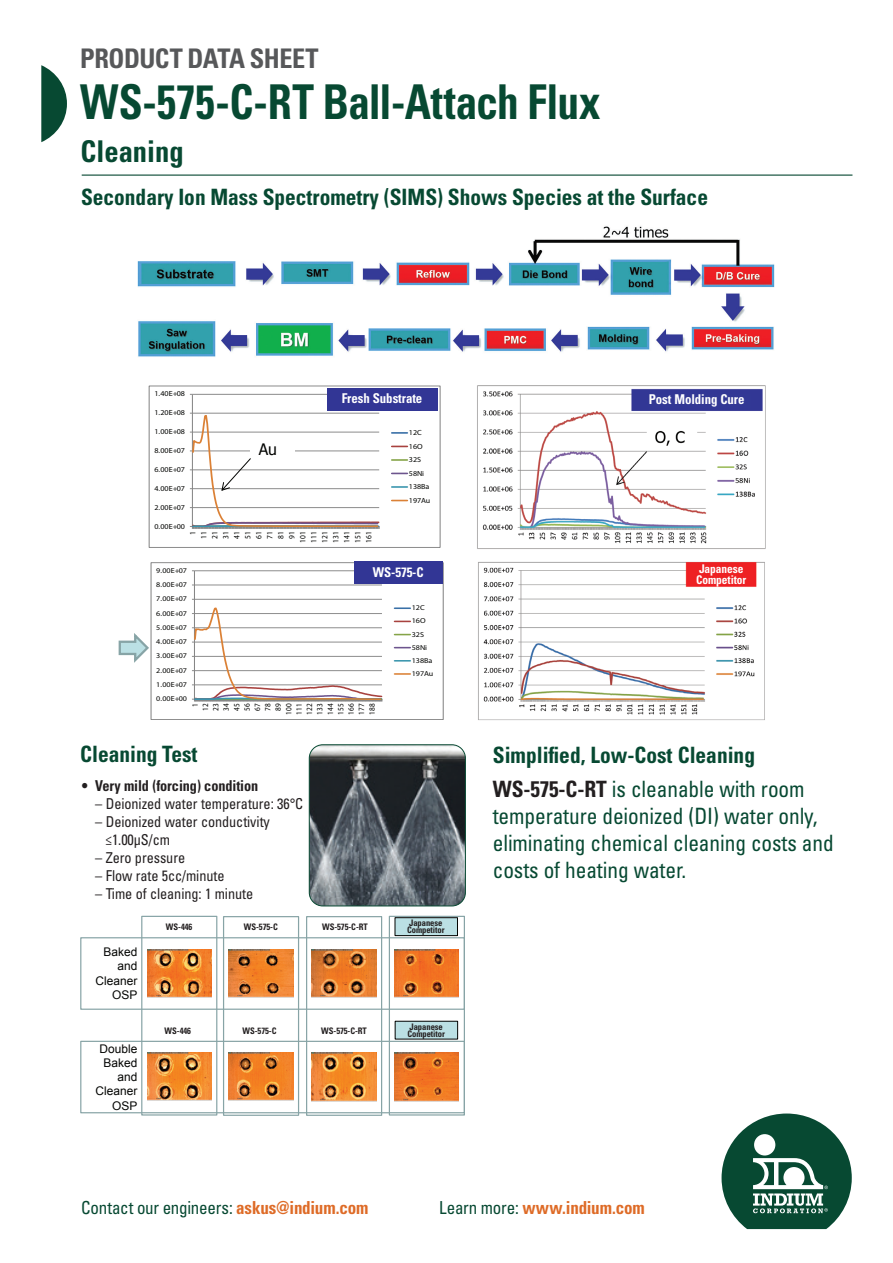
<style>
.page{position:relative;width:893px;height:1263px;background:#fff}
.page>*{position:absolute;margin:0;border:0;box-sizing:border-box;transform-origin:0 0}
.t1{font:700 condensed 48px "Univers LT Std";letter-spacing:-.005em;color:#074932;scale:.9 1}
.t2{font:700 condensed 30px "Univers LT Std";color:#074932;scale:.95 1}
.t3{font:700 condensed 27px "Univers LT Std";letter-spacing:-.02em;color:#57585a}
.t4{font:700 condensed 22.5px/33.8px "Univers LT Std";color:#074932;scale:.95 1}
.t5{font:condensed 22.5px/27px "Univers LT Std";letter-spacing:-.005em;color:#074932;scale:.95 1}
.t6{font:condensed 17.85px "Univers LT Std";letter-spacing:-.015em;color:#074932;scale:.95 1}
.t7{font:700 condensed 17.85px "Univers LT Std";letter-spacing:-.01em;color:#de6b27;scale:.95 1}
.t8{font:15.75px "Tahoma";color:#040503}
.t9{font:condensed 15px/18px "Univers LT Std";letter-spacing:-.005em;color:#231f20;scale:.95 1}
.t10{font:700 condensed 15px "Univers LT Std";letter-spacing:-.005em;color:#231f20;scale:.95 1}
.t11{font:700 condensed 13.5px "Univers LT Std";letter-spacing:-.005em;color:#fff;scale:.95 1}
.t12{font:12px/14.2px "Arial";color:#040503;text-align:right}
.t13{font:700 condensed 12px/10.5px "Univers LT Std";letter-spacing:-.005em;color:#fff;scale:.95 1}
.t14{font:11.85px "Tahoma";color:#fff}
.t15{font:10.65px "Arial";letter-spacing:-.005em;color:#040503}
.t16{font:10.65px "Arial";letter-spacing:-.005em;color:#254138}
.t17{font:700 condensed 9px/7.5px "Univers LT Std";letter-spacing:-.005em;color:#231f20;scale:.95 1}
.t18{font:8.1px/10.4px "Myriad Pro";letter-spacing:-.005em;color:#040503;text-align:right;scale:.89 1}
.t19{font:8.1px/10.9px "Myriad Pro";letter-spacing:-.005em;color:#040503;text-align:right;scale:.92 1}
.t20{font:7.5px/13.5px "Myriad Pro";letter-spacing:-.005em;color:#040503;scale:1.08 1}
.t21{font:7.2px/13.2px "Myriad Pro";letter-spacing:-.005em;color:#040503;scale:1.12 1}
.s1{color:#231f20}
.s2{font-weight:400}
.s3{font-weight:700;color:#de6b27}
.s4{font-weight:400;color:#074932}
</style>
<div class="page">
<svg style="left:41px;top:65px;width:26px;height:77px"></svg>
<svg style="left:722px;top:1113px;width:130px;height:116px"></svg>
<div style="left:754px;top:1134px;width:21px;height:21px;background:#fff;border-radius:50%"></div>
<img style="left:137px;top:226px;width:638px;height:131px">
<img style="left:309px;top:746px;width:156px;height:160px">
<div style="left:309px;top:744px;width:157px;height:162px;border:1px solid #074932;border-radius:14px"></div>
<div style="left:80px;top:937px;width:385px;height:73px;border:1px solid #87a4a6"></div>
<div style="left:80px;top:1041px;width:385px;height:72px;border:1px solid #87a4a6"></div>
<div style="left:141px;top:916px;width:76px;height:199px;border:1px solid #87a4a6"></div>
<div style="left:223px;top:916px;width:76px;height:200px;border:1px solid #87a4a6"></div>
<div style="left:306px;top:916px;width:76px;height:200px;border:1px solid #87a4a6"></div>
<div style="left:389px;top:916px;width:76px;height:199px;border:1px solid #87a4a6"></div>
<img style="left:395px;top:1053px;width:64px;height:48px">
<img style="left:395px;top:949px;width:64px;height:48px">
<img style="left:147px;top:1052px;width:64px;height:48px">
<img style="left:147px;top:949px;width:64px;height:48px">
<img style="left:229px;top:1052px;width:64px;height:48px">
<img style="left:229px;top:949px;width:64px;height:48px">
<img style="left:312px;top:1053px;width:64px;height:48px">
<img style="left:312px;top:949px;width:64px;height:48px">
<div style="left:395px;top:918px;width:62px;height:17px;background:#bbe0e4"></div>
<div style="left:395px;top:917px;width:63px;height:19px;border:1px solid #040503"></div>
<div style="left:395px;top:1021px;width:63px;height:18px;background:#bbe0e4"></div>
<div style="left:395px;top:1021px;width:63px;height:18px;border:1px solid #040503"></div>
<hr style="left:192px;top:394px;width:187px;height:1px;background:#868686">
<hr style="left:192px;top:394px;width:1px;height:132px;background:#868686">
<svg style="left:392px;top:432px;width:15px;height:2px"></svg>
<svg style="left:392px;top:446px;width:15px;height:1px"></svg>
<svg style="left:392px;top:459px;width:15px;height:2px"></svg>
<svg style="left:392px;top:473px;width:15px;height:1px"></svg>
<svg style="left:392px;top:486px;width:15px;height:2px"></svg>
<svg style="left:392px;top:500px;width:15px;height:1px"></svg>
<div style="left:149px;top:386px;width:291px;height:162px;border:1px solid #868686"></div>
<svg style="left:190px;top:413px;width:190px;height:116px"></svg>
<hr style="left:194px;top:599px;width:188px;height:1px;background:#868686">
<hr style="left:194px;top:585px;width:188px;height:1px;background:#868686">
<hr style="left:194px;top:570px;width:188px;height:1px;background:#868686">
<hr style="left:194px;top:571px;width:1px;height:128px;background:#868686">
<svg style="left:192px;top:607px;width:191px;height:94px"></svg>
<svg style="left:395px;top:607px;width:15px;height:2px"></svg>
<svg style="left:395px;top:621px;width:15px;height:1px"></svg>
<svg style="left:395px;top:634px;width:15px;height:1px"></svg>
<svg style="left:395px;top:647px;width:15px;height:1px"></svg>
<svg style="left:395px;top:660px;width:15px;height:2px"></svg>
<svg style="left:395px;top:673px;width:15px;height:2px"></svg>
<div style="left:151px;top:562px;width:292px;height:158px;border:1px solid #868686"></div>
<svg style="left:119px;top:630px;width:32px;height:36px"></svg>
<img style="left:477px;top:385px;width:289px;height:164px">
<div style="left:327px;top:388px;width:110px;height:23px;background:#323695"></div>
<div style="left:355px;top:561px;width:87px;height:23px;background:#323695"></div>
<hr style="left:82px;top:175px;width:770px;height:1px;background:#074932">
<img style="left:478px;top:561px;width:287px;height:159px">
<p class="t3" style="left:80px;top:41px;width:240px">PRODUCT DATA SHEET</p>
<h1 class="t1" style="left:80px;top:72px;width:580px">WS-575-C-RT Ball-Attach Flux</h1>
<h2 class="t2" style="left:81px;top:133px;width:110px">Cleaning</h2>
<p class="t4" style="left:81px;top:180px;width:661px">Secondary Ion Mass Spectrometry (SIMS) Shows Species at the Surface</p>
<p class="t20" style="left:154px;top:387px;width:30px">1.40E+08</p>
<p class="t20" style="left:154px;top:406px;width:30px">1.20E+08</p>
<p class="t20" style="left:154px;top:425px;width:30px">1.00E+08</p>
<p class="t20" style="left:154px;top:444px;width:30px">8.00E+07</p>
<p class="t20" style="left:154px;top:462px;width:30px">6.00E+07</p>
<p class="t20" style="left:154px;top:481px;width:30px">4.00E+07</p>
<p class="t20" style="left:154px;top:500px;width:30px">2.00E+07</p>
<p class="t20" style="left:154px;top:519px;width:30px">0.00E+00</p>
<p class="t8" style="left:259px;top:438px;width:20px">Au</p>
<p class="t11" style="left:342px;top:390px;width:86px">Fresh Substrate</p>
<p class="t11" style="left:649px;top:391px;width:102px">Post Molding Cure</p>
<p class="t14" style="left:342px;top:391px;width:82px">Fresh substrate</p>
<p class="t20" style="left:409px;top:426px;width:21px">12C<br>16O<br>32S<br>58Ni<br>138Ba<br>197Au</p>
<p class="t19" style="left:187px;top:542px;width:14px;rotate:-90deg">1<br>11<br>21<br>31<br>41<br>51<br>61<br>71<br>81<br>91<br>101<br>111<br>121<br>131<br>141<br>151<br>161</p>
<p class="t21" style="left:156px;top:564px;width:29px">9.00E+07</p>
<p class="t21" style="left:156px;top:578px;width:29px">8.00E+07</p>
<p class="t21" style="left:156px;top:592px;width:29px">7.00E+07</p>
<p class="t21" style="left:156px;top:606px;width:29px">6.00E+07</p>
<p class="t21" style="left:156px;top:621px;width:29px">5.00E+07</p>
<p class="t21" style="left:156px;top:635px;width:29px">4.00E+07</p>
<p class="t21" style="left:156px;top:649px;width:29px">3.00E+07</p>
<p class="t21" style="left:156px;top:663px;width:29px">2.00E+07</p>
<p class="t21" style="left:156px;top:678px;width:29px">1.00E+07</p>
<p class="t21" style="left:156px;top:692px;width:29px">0.00E+00</p>
<p class="t11" style="left:373px;top:564px;width:55px">WS-575-C</p>
<p class="t14" style="left:374px;top:565px;width:50px">WS575-C</p>
<p class="t21" style="left:412px;top:601px;width:21px">12C<br>16O<br>32S<br>58Ni<br>138Ba<br>197Au</p>
<p class="t18" style="left:190px;top:715px;width:14px;rotate:-90deg">1<br>12<br>23<br>34<br>45<br>56<br>67<br>78<br>89<br>100<br>111<br>122<br>133<br>144<br>155<br>166<br>177<br>188</p>
<p class="t4" style="left:80px;top:737px;width:125px">Cleaning Test</p>
<p class="t10" style="left:82px;top:777px;width:187px">• Very mild (forcing) condition</p>
<p class="t9" style="left:95px;top:795px;width:220px">– Deionized water temperature: 36°C</p>
<p class="t9" style="left:105px;top:813px;width:175px;text-indent:-10px">– Deionized water conductivity ≤1.00μS/cm</p>
<p class="t9" style="left:95px;top:849px;width:96px">– Zero pressure</p>
<p class="t9" style="left:95px;top:867px;width:138px">– Flow rate 5cc/minute</p>
<p class="t9" style="left:95px;top:885px;width:168px">– Time of cleaning: 1 minute</p>
<p class="t15" style="left:160px;top:920px;width:40px">WS-446</p>
<p class="t15" style="left:235px;top:920px;width:51px">WS-575-C</p>
<p class="t15" style="left:311px;top:920px;width:69px">WS-575-C-RT</p>
<p class="t15" style="left:403px;top:920px;width:42px">WF6317</p>
<p class="t17" style="left:407px;top:919px;width:41px">Japanese<br>Competitor</p>
<p class="t17" style="left:166px;top:923px;width:29px">WS-446</p>
<p class="t17" style="left:244px;top:923px;width:37px">WS-575-C</p>
<p class="t17" style="left:322px;top:923px;width:50px">WS-575-C-RT</p>
<p class="t12" style="left:96px;top:945px;width:43px">Baked and<br>Cleaner<br>OSP</p>
<p class="t12" style="left:96px;top:1041px;width:43px">Double<br>Baked and<br>Cleaner<br>OSP</p>
<p class="t17" style="left:407px;top:1023px;width:41px">Japanese<br>Competitor</p>
<p class="t17" style="left:165px;top:1027px;width:29px">WS-446</p>
<p class="t17" style="left:243px;top:1027px;width:37px">WS-575-C</p>
<p class="t17" style="left:321px;top:1027px;width:50px">WS-575-C-RT</p>
<p class="t16" style="left:159px;top:1025px;width:40px">WS-446</p>
<p class="t16" style="left:236px;top:1025px;width:51px">WS-575-C</p>
<p class="t16" style="left:313px;top:1025px;width:69px">WS-575-C-RT</p>
<p class="t16" style="left:404px;top:1025px;width:42px">WF6317</p>
<p class="t13" style="left:696px;top:564px;width:54px">Japanese<br>Competitor</p>
<p class="t4" style="left:493px;top:738px;width:330px">Simplified, Low-Cost Cleaning<br><span class="s1">WS-575-C-RT</span> <span class="s2">is cleanable with room</span></p>
<p class="t5" style="left:493px;top:802px;width:360px">temperature deionized (DI) water only, eliminating chemical cleaning costs and costs of heating water.</p>
<p class="t6" style="left:81px;top:1196px;width:304px">Contact our engineers: <span class="s3">askus@indium.com</span></p>
<p class="t7" style="left:439px;top:1196px;width:218px"><span class="s4">Learn more:</span> www.indium.com</p>
</div>
